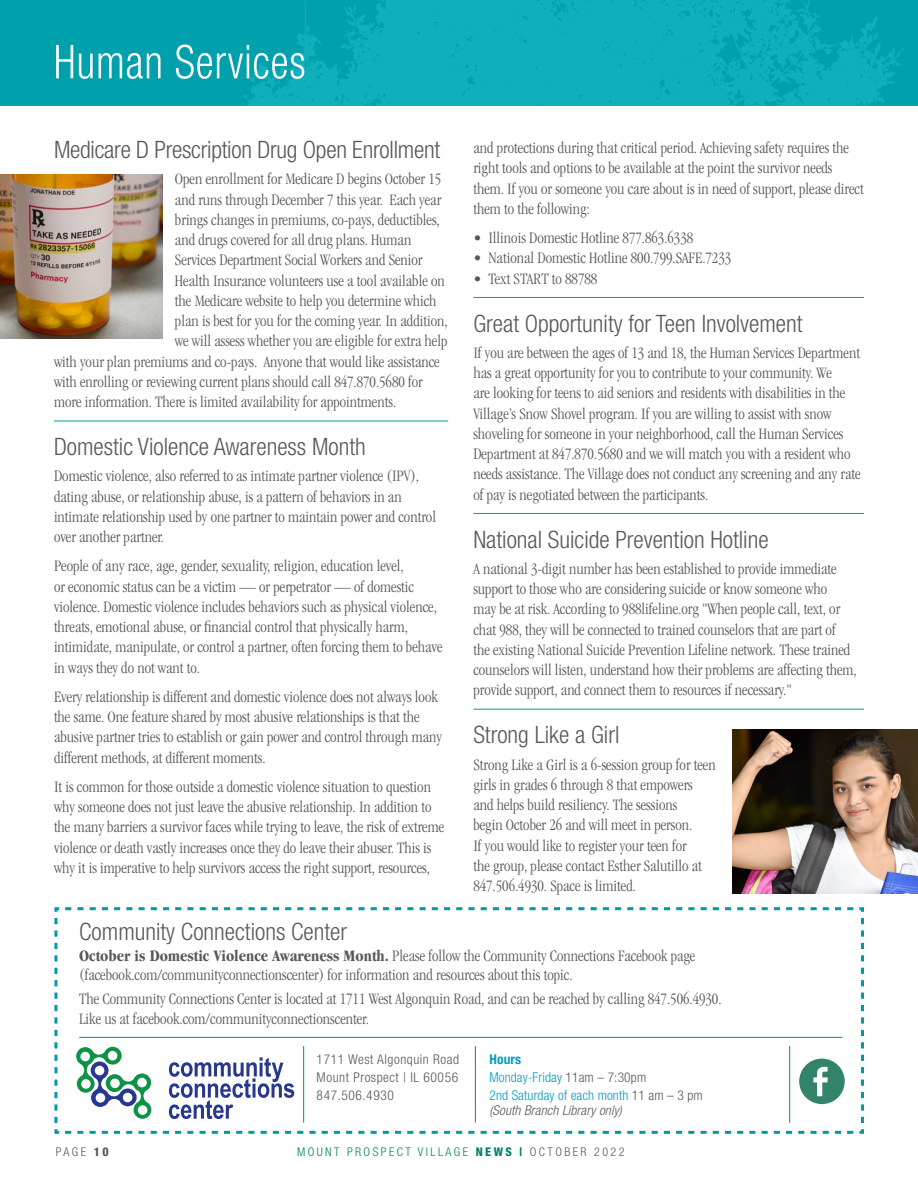
<style>
.page{position:relative;width:918px;height:1188px;background:#fff}
.page>*{position:absolute;margin:0;border:0;box-sizing:border-box;transform-origin:0 0}
.t1{font:300 condensed 24px "Helvetica Neue LT Std";color:#57585a}
.t2{font:300 condensed 16.5px/20.2px "Garamond";color:#57585a}
.t3{font:300 condensed 13.5px "Helvetica Neue LT Std";letter-spacing:.04em;color:#57585a}
.t4{font:italic 300 condensed 13.5px/15px "Helvetica Neue LT Std";letter-spacing:.01em;color:#57585a}
.t5{font:300 condensed 13.5px "Helvetica Neue LT Std";letter-spacing:.01em;color:#009cbd}
.t6{font:700 condensed 13.5px "Helvetica Neue LT Std";letter-spacing:.01em;color:#009cbd}
.t7{font:300 condensed 12px "Helvetica Neue LT Std";letter-spacing:.2em;color:#00826b}
.t8{font:300 condensed 12px "Helvetica Neue LT Std";color:#57585a}
.s1{font-weight:700}
.s2{color:#57585a}
.s3{font-style:normal;color:#009cbd}
.s4{font-style:normal}
.s5{font-weight:800}
</style>
<div class="page">
<img style="left:0;top:0;width:918px;height:106px">
<svg style="left:56px;top:45px;width:17px;height:33px"></svg>
<svg style="left:79px;top:54px;width:14px;height:25px"></svg>
<svg style="left:99px;top:53px;width:62px;height:26px"></svg>
<svg style="left:176px;top:44px;width:128px;height:35px"></svg>
<hr style="left:54px;top:421px;width:394px;height:1px;background:#0099a9">
<svg style="left:54px;top:907px;width:810px;height:227px"></svg>
<div style="left:799px;top:1059px;width:46px;height:45px;background:#33836a;border-radius:50%"></div>
<svg style="left:813px;top:1067px;width:15px;height:29px"></svg>
<hr style="left:303px;top:1046px;width:1px;height:77px;background:#0084ad">
<hr style="left:475px;top:1046px;width:1px;height:77px;background:#0084ad">
<hr style="left:789px;top:1046px;width:1px;height:77px;background:#0084ad">
<svg style="left:76px;top:1047px;width:75px;height:72px"></svg>
<div style="left:110px;top:1079px;width:10px;height:9px;background:#fff;border-radius:50%"></div>
<div style="left:137px;top:1078px;width:10px;height:9px;background:#fff;border-radius:50%"></div>
<svg style="left:169px;top:1057px;width:125px;height:62px"></svg>
<img style="left:733px;top:729px;width:184px;height:164px">
<img style="left:0;top:175px;width:163px;height:164px">
<hr style="left:473px;top:297px;width:391px;height:1px;background:#0099a9">
<hr style="left:473px;top:513px;width:391px;height:1px;background:#0099a9">
<hr style="left:473px;top:709px;width:391px;height:1px;background:#0099a9">
<p class="t1" style="left:54px;top:136px;width:388px">Medicare D Prescription Drug Open Enrollment</p>
<p class="t2" style="left:175px;top:169px;width:268px">Open enrollment for Medicare D begins October 15</p>
<p class="t2" style="left:175px;top:189px;width:268px">and runs through December 7 this year. Each year</p>
<p class="t2" style="left:175px;top:210px;width:266px">brings changes in premiums, co-pays, deductibles,</p>
<p class="t2" style="left:175px;top:230px;width:238px">and drugs covered for all drug plans. Human</p>
<p class="t2" style="left:175px;top:250px;width:249px">Services Department Social Workers and Senior</p>
<p class="t2" style="left:175px;top:270px;width:271px">Health Insurance volunteers use a tool available on</p>
<p class="t2" style="left:175px;top:291px;width:263px">the Medicare website to help you determine which</p>
<p class="t2" style="left:175px;top:311px;width:274px">plan is best for you for the coming year. In addition,</p>
<p class="t2" style="left:175px;top:331px;width:274px">we will assess whether you are eligible for extra help</p>
<p class="t2" style="left:54px;top:351px;width:387px">with your plan premiums and co-pays. Anyone that would like assistance</p>
<p class="t2" style="left:54px;top:372px;width:370px">with enrolling or reviewing current plans should call 847.870.5680 for</p>
<p class="t2" style="left:54px;top:392px;width:344px">more information. There is limited availability for appointments.</p>
<p class="t1" style="left:54px;top:433px;width:313px">Domestic Violence Awareness Month</p>
<p class="t2" style="left:54px;top:466px;width:384px">Domestic violence, also referred to as intimate partner violence (IPV), dating abuse, or relationship abuse, is a pattern of behaviors in an intimate relationship used by one partner to maintain power and control over another partner.</p>
<p class="t2" style="left:54px;top:556px;width:390px">People of any race, age, gender, sexuality, religion, education level,<br>or economic status can be a victim — or perpetrator — of domestic violence. Domestic violence includes behaviors such as physical violence, threats, emotional abuse, or financial control that physically harm, intimidate, manipulate, or control a partner, often forcing them to behave in ways they do not want to.</p>
<p class="t2" style="left:54px;top:687px;width:390px">Every relationship is different and domestic violence does not always look the same. One feature shared by most abusive relationships is that the abusive partner tries to establish or gain power and control through many different methods, at different moments.</p>
<p class="t2" style="left:54px;top:777px;width:392px">It is common for those outside a domestic violence situation to question why someone does not just leave the abusive relationship. In addition to the many barriers a survivor faces while trying to leave, the risk of extreme violence or death vastly increases once they do leave their abuser. This is why it is imperative to help survivors access the right support, resources,</p>
<p class="t2" style="left:473px;top:138px;width:392px">and protections during that critical period. Achieving safety requires the right tools and options to be available at the point the survivor needs them. If you or someone you care about is in need of support, please direct them to the following:</p>
<p class="t2" style="left:473px;top:228px;width:221px">• Illinois Domestic Hotline 877.863.6338</p>
<p class="t2" style="left:473px;top:248px;width:259px">• National Domestic Hotline 800.799.SAFE.7233</p>
<p class="t2" style="left:473px;top:268px;width:125px">• Text START to 88788</p>
<p class="t1" style="left:473px;top:309px;width:331px">Great Opportunity for Teen Involvement</p>
<p class="t2" style="left:473px;top:343px;width:389px">If you are between the ages of 13 and 18, the Human Services Department has a great opportunity for you to contribute to your community. We<br>are looking for teens to aid seniors and residents with disabilities in the Village’s Snow Shovel program. If you are willing to assist with snow shoveling for someone in your neighborhood, call the Human Services Department at 847.870.5680 and we will match you with a resident who needs assistance. The Village does not conduct any screening and any rate of pay is negotiated between the participants.</p>
<p class="t1" style="left:473px;top:525px;width:297px">National Suicide Prevention Hotline</p>
<p class="t2" style="left:473px;top:559px;width:385px">A national 3-digit number has been established to provide immediate support to those who are considering suicide or know someone who<br>may be at risk. According to 988lifeline.org "When people call, text, or chat 988, they will be connected to trained counselors that are part of<br>the existing National Suicide Prevention Lifeline network. These trained counselors will listen, understand how their problems are affecting them, provide support, and connect them to resources if necessary."</p>
<p class="t1" style="left:473px;top:721px;width:148px">Strong Like a Girl</p>
<p class="t2" style="left:473px;top:754px;width:244px">Strong Like a Girl is a 6-session group for teen girls in grades 6 through 8 that empowers and helps build resiliency. The sessions<br>begin October 26 and will meet in person.<br>If you would like to register your teen for<br>the group, please contact Esther Salutillo at 847.506.4930. Space is limited.</p>
<p class="t1" style="left:79px;top:917px;width:269px">Community Connections Center</p>
<p class="t2" style="left:79px;top:946px;width:618px;line-height:19.5px"><span class="s1">October is Domestic Violence Awareness Month.</span> Please follow the Community Connections Facebook page (facebook.com/communityconnectionscenter) for information and resources about this topic.</p>
<p class="t2" style="left:79px;top:989px;width:644px;line-height:19.5px">The Community Connections Center is located at 1711 West Algonquin Road, and can be reached by calling 847.506.4930.<br>Like us at facebook.com/communityconnectionscenter.</p>
<p class="t3" style="left:317px;top:1051px;width:144px">1711 West Algonquin Road</p>
<p class="t3" style="left:317px;top:1069px;width:143px">Mount Prospect | IL 60056</p>
<p class="t3" style="left:317px;top:1087px;width:79px">847.506.4930</p>
<p class="t6" style="left:489px;top:1051px;width:33px">Hours</p>
<p class="t5" style="left:489px;top:1069px;width:158px">Monday-Friday <span class="s2">11am – 7:30pm</span></p>
<p class="t4" style="left:489px;top:1088px;width:215px"><span class="s3">2nd Saturday of each month</span> <span class="s4">11 am – 3 pm </span>(South Branch Library only)</p>
<p class="t8" style="left:56px;top:1145px;width:54px">PAGE <span class="s5">10</span></p>
<p class="t7" style="left:297px;top:1145px;width:329px">MOUNT PROSPECT VILLAGE <span class="s5">NEWS |</span> <span class="s2">OCTOBER 2022</span></p>
</div>
